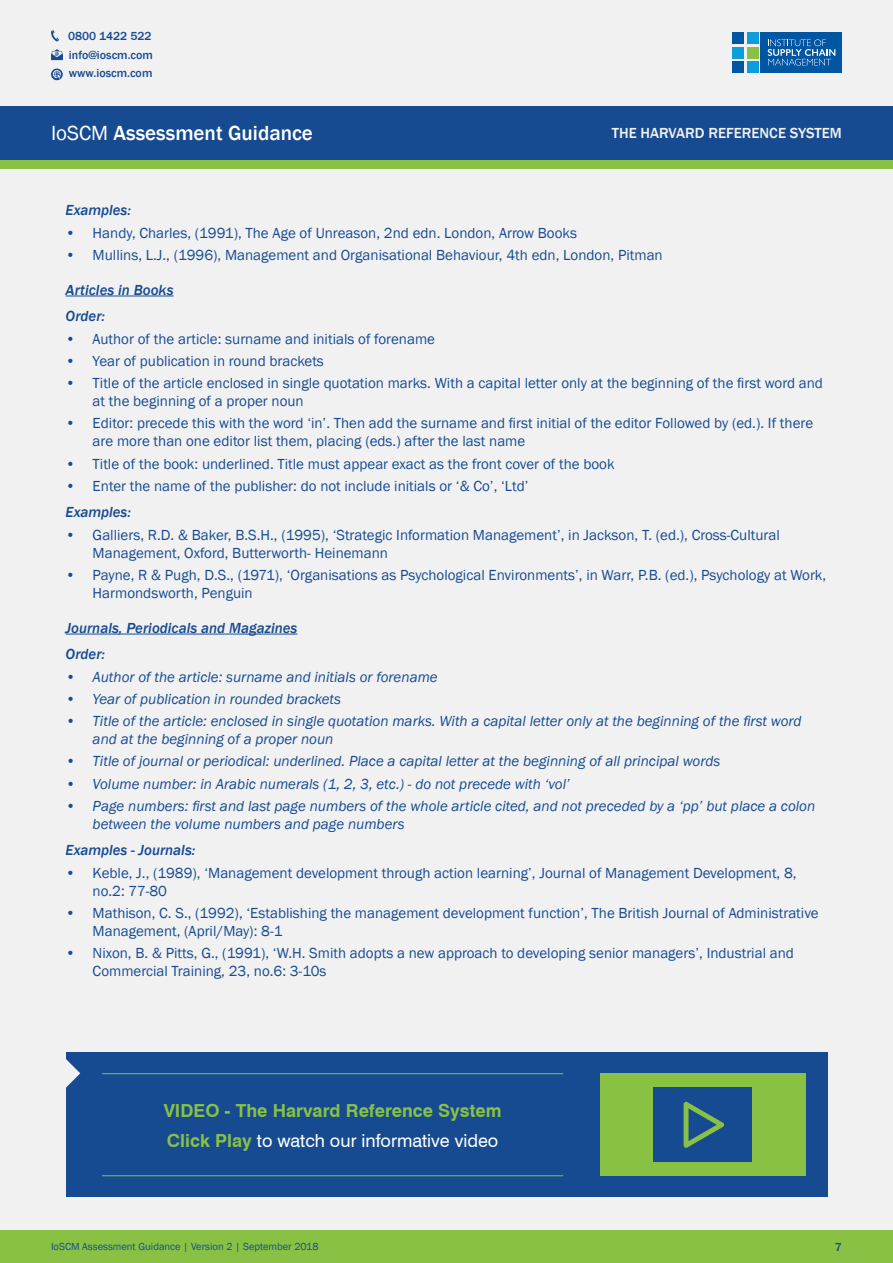
<style>
.page{position:relative;width:893px;height:1263px;background:#fff}
.page>*{position:absolute;margin:0;border:0;box-sizing:border-box;transform-origin:0 0}
.t1{font:500 21px "Franklin Gothic";color:#fff}
.t2{font:700 18px/30.2px "Swiss 721 BT";color:#88c144}
.t3{font:15px/18px "Franklin Gothic";color:#174b91}
.t4{font:italic 15px/18px "Franklin Gothic";color:#174b91}
.t5{font:italic 500 15px/26.5px "Franklin Gothic";color:#174b91}
.t6{font:500 15px "Franklin Gothic";color:#f1f1f2}
.t7{font:500 12px/18.6px "Franklin Gothic";color:#174b91}
.t8{font:10.5px "Franklin Gothic";color:#174b91}
.s1{font-weight:400}
.s2{font-weight:400;color:#fff}
</style>
<div class="page">
<div style="left:0;top:1230px;width:893px;height:33px;background:#88c144"></div>
<div style="left:0;top:168px;width:893px;height:1062px;background:#f1f1f2"></div>
<div style="left:0;top:0;width:893px;height:106px;background:#f1f1f2"></div>
<div style="left:0;top:151px;width:893px;height:17px;background:#88c144"></div>
<div style="left:0;top:106px;width:893px;height:54px;background:#174b91"></div>
<svg style="left:51px;top:30px;width:8px;height:11px"></svg>
<svg style="left:51px;top:49px;width:12px;height:11px"></svg>
<svg style="left:51px;top:69px;width:12px;height:11px"></svg>
<div style="left:761px;top:33px;width:81px;height:40px;background:#0056a3"></div>
<svg style="left:768px;top:39px;width:67px;height:27px"></svg>
<div style="left:747px;top:33px;width:11px;height:11px;background:#0c9eda"></div>
<div style="left:747px;top:47px;width:11px;height:12px;background:#88c146"></div>
<div style="left:747px;top:62px;width:11px;height:11px;background:#0c9eda"></div>
<div style="left:733px;top:33px;width:11px;height:11px;background:#0056a3"></div>
<div style="left:733px;top:47px;width:11px;height:12px;background:#0c9eda"></div>
<div style="left:733px;top:62px;width:11px;height:11px;background:#0056a3"></div>
<hr style="left:66px;top:296px;width:108px;height:1px;background:#174b91">
<hr style="left:66px;top:634px;width:231px;height:1px;background:#174b91">
<div style="left:66px;top:1052px;width:761px;height:145px;background:#174b91"></div>
<div style="left:600px;top:1073px;width:205px;height:103px;background:#88c144"></div>
<hr style="left:102px;top:1073px;width:461px;height:1px;background:#88c144">
<hr style="left:102px;top:1175px;width:461px;height:1px;background:#88c144">
<svg style="left:653px;top:1087px;width:99px;height:75px;background:#1f548a"></svg>
<svg style="left:66px;top:1059px;width:14px;height:29px"></svg>
<p class="t7" style="left:68px;top:27px;width:86px">0800 1422 522 info@ioscm.com www.ioscm.com</p>
<h1 class="t1" style="left:51px;top:120px;width:263px"><span class="s1">IoSCM</span> Assessment Guidance</h1>
<p class="t6" style="left:612px;top:124px;width:232px">THE HARVARD REFERENCE SYSTEM</p>
<p class="t5" style="left:66px;top:197px;width:67px">Examples:</p>
<p class="t3" style="left:66px;top:224px;width:513px">• Handy, Charles, (1991), The Age of Unreason, 2nd edn. London, Arrow Books</p>
<p class="t3" style="left:66px;top:246px;width:599px">• Mullins, L.J., (1996), Management and Organisational Behaviour, 4th edn, London, Pitman</p>
<p class="t5" style="left:66px;top:277px;width:109px">Articles in Books<br>Order:</p>
<p class="t3" style="left:66px;top:330px;width:371px">• Author of the article: surname and initials of forename</p>
<p class="t3" style="left:66px;top:352px;width:260px">• Year of publication in round brackets</p>
<p class="t3" style="left:93px;top:374px;width:732px;text-indent:-27px">• Title of the article enclosed in single quotation marks. With a capital letter only at the beginning of the first word and at the beginning of a proper noun</p>
<p class="t3" style="left:93px;top:415px;width:722px;text-indent:-27px">• Editor: precede this with the word ‘in’. Then add the surname and first initial of the editor Followed by (ed.). If there are more than one editor list them, placing (eds.) after the last name</p>
<p class="t3" style="left:66px;top:455px;width:550px">• Title of the book: underlined. Title must appear exact as the front cover of the book</p>
<p class="t3" style="left:66px;top:477px;width:465px">• Enter the name of the publisher: do not include initials or ‘&amp; Co’, ‘Ltd’</p>
<p class="t5" style="left:66px;top:499px;width:67px">Examples:</p>
<p class="t3" style="left:93px;top:526px;width:689px;text-indent:-27px">• Galliers, R.D. &amp; Baker, B.S.H., (1995), ‘Strategic Information Management’, in Jackson, T. (ed.), Cross-Cultural<br>Management, Oxford, Butterworth- Heinemann</p>
<p class="t3" style="left:93px;top:566px;width:735px;text-indent:-27px">• Payne, R &amp; Pugh, D.S., (1971), ‘Organisations as Psychological Environments’, in Warr, P.B. (ed.), Psychology at Work,<br>Harmondsworth, Penguin</p>
<p class="t5" style="left:66px;top:615px;width:233px">Journals, Periodicals and Magazines<br>Order:</p>
<p class="t4" style="left:66px;top:668px;width:374px">• Author of the article: surname and initials or forename</p>
<p class="t4" style="left:66px;top:690px;width:277px">• Year of publication in rounded brackets</p>
<p class="t4" style="left:93px;top:712px;width:710px;text-indent:-27px">• Title of the article: enclosed in single quotation marks. With a capital letter only at the beginning of the first word and at the beginning of a proper noun</p>
<p class="t4" style="left:66px;top:753px;width:656px">• Title of journal or periodical: underlined. Place a capital letter at the beginning of all principal words</p>
<p class="t4" style="left:66px;top:775px;width:506px">• Volume number: in Arabic numerals (1, 2, 3, etc.) - do not precede with ‘vol’</p>
<p class="t4" style="left:93px;top:797px;width:724px;text-indent:-27px">• Page numbers: first and last page numbers of the whole article cited, and not preceded by a ‘pp’ but place a colon between the volume numbers and page numbers</p>
<p class="t5" style="left:66px;top:837px;width:131px">Examples - Journals:</p>
<p class="t3" style="left:93px;top:864px;width:705px;text-indent:-27px">• Keble, J., (1989), ‘Management development through action learning’, Journal of Management Development, 8, no.2: 77-80</p>
<p class="t3" style="left:93px;top:904px;width:727px;text-indent:-27px">• Mathison, C. S., (1992), ‘Establishing the management development function’, The British Journal of Administrative<br>Management, (April/May): 8-1</p>
<p class="t3" style="left:93px;top:944px;width:703px;text-indent:-27px">• Nixon, B. &amp; Pitts, G., (1991), ‘W.H. Smith adopts a new approach to developing senior managers’, Industrial and<br>Commercial Training, 23, no.6: 3-10s</p>
<p class="t2" style="left:164px;top:1095px;width:339px">VIDEO - The Harvard Reference System<br>Click Play <span class="s2">to watch our informative video</span></p>
<p class="t8" style="left:51px;top:1240px;width:269px">IoSCM Assessment Guidance | Version 2 | September 2018</p>
<p class="t7" style="left:835px;top:1237px;width:9px">7</p>
</div>
